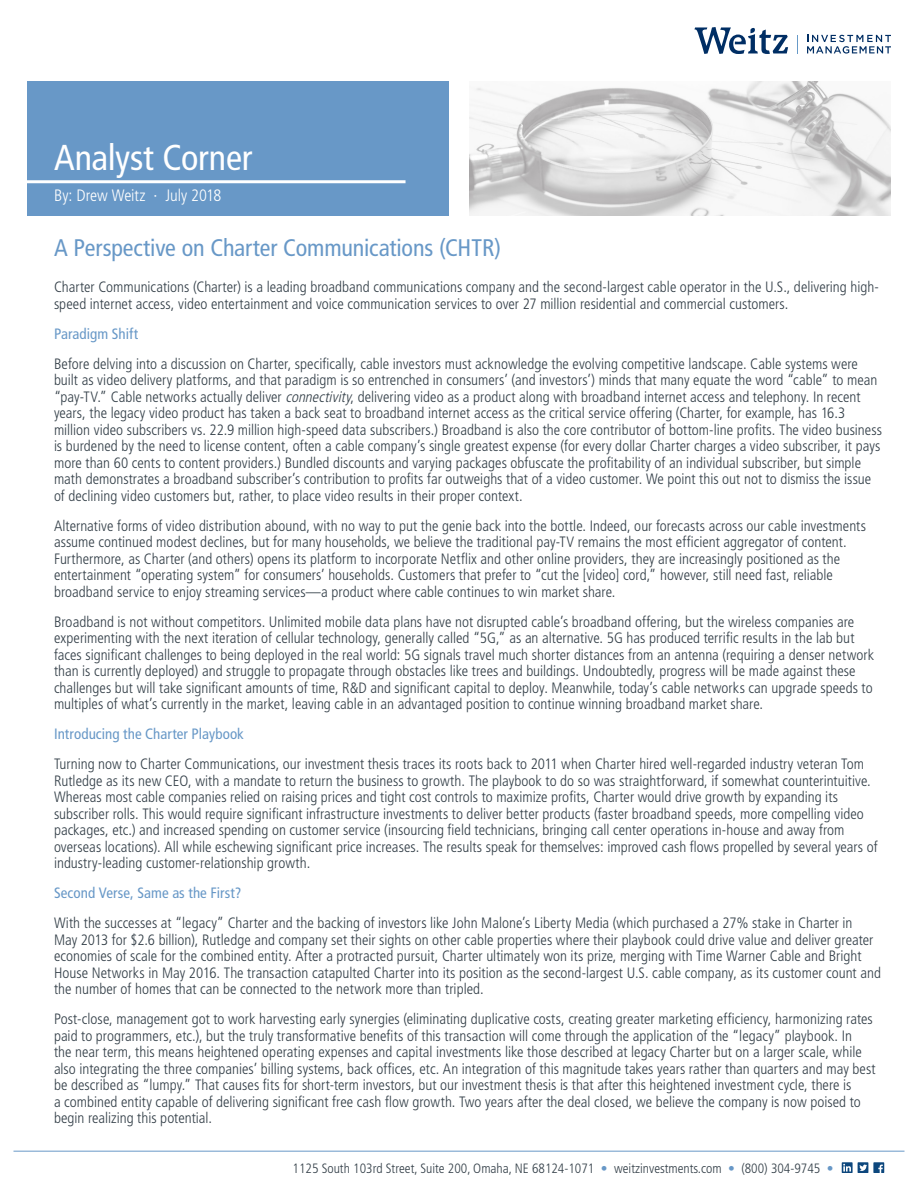
<style>
.page{position:relative;width:918px;height:1188px;background:#fff}
.page>*{position:absolute;margin:0;border:0;box-sizing:border-box;transform-origin:0 0}
.t1{font:condensed 36px "Frutiger LT Std";letter-spacing:-.005em;color:#fff}
._03_sub-sub_head{font:condensed 24px "Frutiger LT Std";letter-spacing:-.005em;color:#6898c7}
.t2{font:300 condensed 16.5px "Frutiger LT Std";letter-spacing:-.005em;color:#fff}
.t3{font:300 condensed 15px/16.5px "Frutiger LT Std";color:#333f48}
.t4{font:condensed 15px "Frutiger LT Std";letter-spacing:.005em;color:#6898c7}
.t5{font:300 condensed 13.5px "Frutiger LT Std";color:#333f48}
.s1{font-style:italic}
.s2{color:#6898c7}
</style>
<div class="page">
<hr style="left:14px;top:1151px;width:890px;height:1px;background:#6898c7">
<svg style="left:842px;top:1163px;width:42px;height:10px"></svg>
<div style="left:27px;top:81px;width:422px;height:135px;background:#6898c7"></div>
<svg style="left:807px;top:35px;width:84px;height:19px"></svg>
<svg style="left:694px;top:27px;width:94px;height:27px"></svg>
<svg style="left:797px;top:35px;width:1px;height:18px"></svg>
<hr style="left:0;top:180px;width:406px;height:3px;background:#fff">
<img style="left:469px;top:81px;width:422px;height:135px">
<h1 class="t1" style="left:54px;top:136px;width:200px">Analyst Corner</h1>
<p class="t2" style="left:54px;top:185px;width:169px">By: Drew Weitz · July 2018</p>
<p class="_03_sub-sub_head" style="left:54px;top:233px;width:449px">A Perspective on Charter Communications (CHTR)</p>
<p class="t3" style="left:54px;top:279px;width:826px">Charter Communications (Charter) is a leading broadband communications company and the second-largest cable operator in the U.S., delivering high&shy;speed internet access, video entertainment and voice communication services to over 27 million residential and commercial customers.</p>
<p class="t4" style="left:54px;top:325px;width:86px">Paradigm Shift</p>
<p class="t3" style="left:54px;top:356px;width:830px">Before delving into a discussion on Charter, specifically, cable investors must acknowledge the evolving competitive landscape. Cable systems were built as video delivery platforms, and that paradigm is so entrenched in consumers’ (and investors’) minds that many equate the word “cable” to mean “pay-TV.” Cable networks actually deliver <span class="s1">connectivity</span>, delivering video as a product along with broadband internet access and telephony. In recent years, the legacy video product has taken a back seat to broadband internet access as the critical service offering (Charter, for example, has 16.3 million video subscribers vs. 22.9 million high-speed data subscribers.) Broadband is also the core contributor of bottom-line profits. The video business is burdened by the need to license content, often a cable company’s single greatest expense (for every dollar Charter charges a video subscriber, it pays more than 60 cents to content providers.) Bundled discounts and varying packages obfuscate the profitability of an individual subscriber, but simple math demonstrates a broadband subscriber’s contribution to profits far outweighs that of a video customer. We point this out not to dismiss the issue of declining video customers but, rather, to place video results in their proper context.</p>
<p class="t3" style="left:54px;top:518px;width:814px">Alternative forms of video distribution abound, with no way to put the genie back into the bottle. Indeed, our forecasts across our cable investments assume continued modest declines, but for many households, we believe the traditional pay-TV remains the most efficient aggregator of content.<br>Furthermore, as Charter (and others) opens its platform to incorporate Netflix and other online providers, they are increasingly positioned as the entertainment “operating system” for consumers’ households. Customers that prefer to “cut the [video] cord,” however, still need fast, reliable broadband service to enjoy streaming services—a product where cable continues to win market share.</p>
<p class="t3" style="left:54px;top:614px;width:822px">Broadband is not without competitors. Unlimited mobile data plans have not disrupted cable’s broadband offering, but the wireless companies are experimenting with the next iteration of cellular technology, generally called “5G,” as an alternative. 5G has produced terrific results in the lab but faces significant challenges to being deployed in the real world: 5G signals travel much shorter distances from an antenna (requiring a denser network than is currently deployed) and struggle to propagate through obstacles like trees and buildings. Undoubtedly, progress will be made against these challenges but will take significant amounts of time, R&amp;D and significant capital to deploy. Meanwhile, today’s cable networks can upgrade speeds to multiples of what’s currently in the market, leaving cable in an advantaged position to continue winning broadband market share.</p>
<p class="t4" style="left:54px;top:725px;width:191px">Introducing the Charter Playbook</p>
<p class="t3" style="left:54px;top:756px;width:825px">Turning now to Charter Communications, our investment thesis traces its roots back to 2011 when Charter hired well-regarded industry veteran Tom Rutledge as its new CEO, with a mandate to return the business to growth. The playbook to do so was straightforward, if somewhat counterintuitive.<br>Whereas most cable companies relied on raising prices and tight cost controls to maximize profits, Charter would drive growth by expanding its subscriber rolls. This would require significant infrastructure investments to deliver better products (faster broadband speeds, more compelling video packages, etc.) and increased spending on customer service (insourcing field technicians, bringing call center operations in-house and away from overseas locations). All while eschewing significant price increases. The results speak for themselves: improved cash flows propelled by several years of industry-leading customer-relationship growth.</p>
<p class="t4" style="left:54px;top:884px;width:189px">Second Verse, Same as the First?</p>
<p class="t3" style="left:54px;top:915px;width:829px">With the successes at “legacy” Charter and the backing of investors like John Malone’s Liberty Media (which purchased a 27% stake in Charter in<br>May 2013 for $2.6 billion), Rutledge and company set their sights on other cable properties where their playbook could drive value and deliver greater economies of scale for the combined entity. After a protracted pursuit, Charter ultimately won its prize, merging with Time Warner Cable and Bright House Networks in May 2016. The transaction catapulted Charter into its position as the second-largest U.S. cable company, as its customer count and the number of homes that can be connected to the network more than tripled.</p>
<p class="t3" style="left:54px;top:1011px;width:823px">Post-close, management got to work harvesting early synergies (eliminating duplicative costs, creating greater marketing efficiency, harmonizing rates paid to programmers, etc.), but the truly transformative benefits of this transaction will come through the application of the “legacy” playbook. In<br>the near term, this means heightened operating expenses and capital investments like those described at legacy Charter but on a larger scale, while also integrating the three companies’ billing systems, back offices, etc. An integration of this magnitude takes years rather than quarters and may best be described as “lumpy.” That causes fits for short-term investors, but our investment thesis is that after this heightened investment cycle, there is<br>a combined entity capable of delivering significant free cash flow growth. Two years after the deal closed, we believe the company is now poised to begin realizing this potential.</p>
<p class="t5" style="left:293px;top:1160px;width:543px">1125 South 103rd Street, Suite 200, Omaha, NE 68124-1071 <span class="s2">•</span> weitzinvestments.com <span class="s2">•</span> (800) 304-9745 <span class="s2">•</span></p>
</div>
